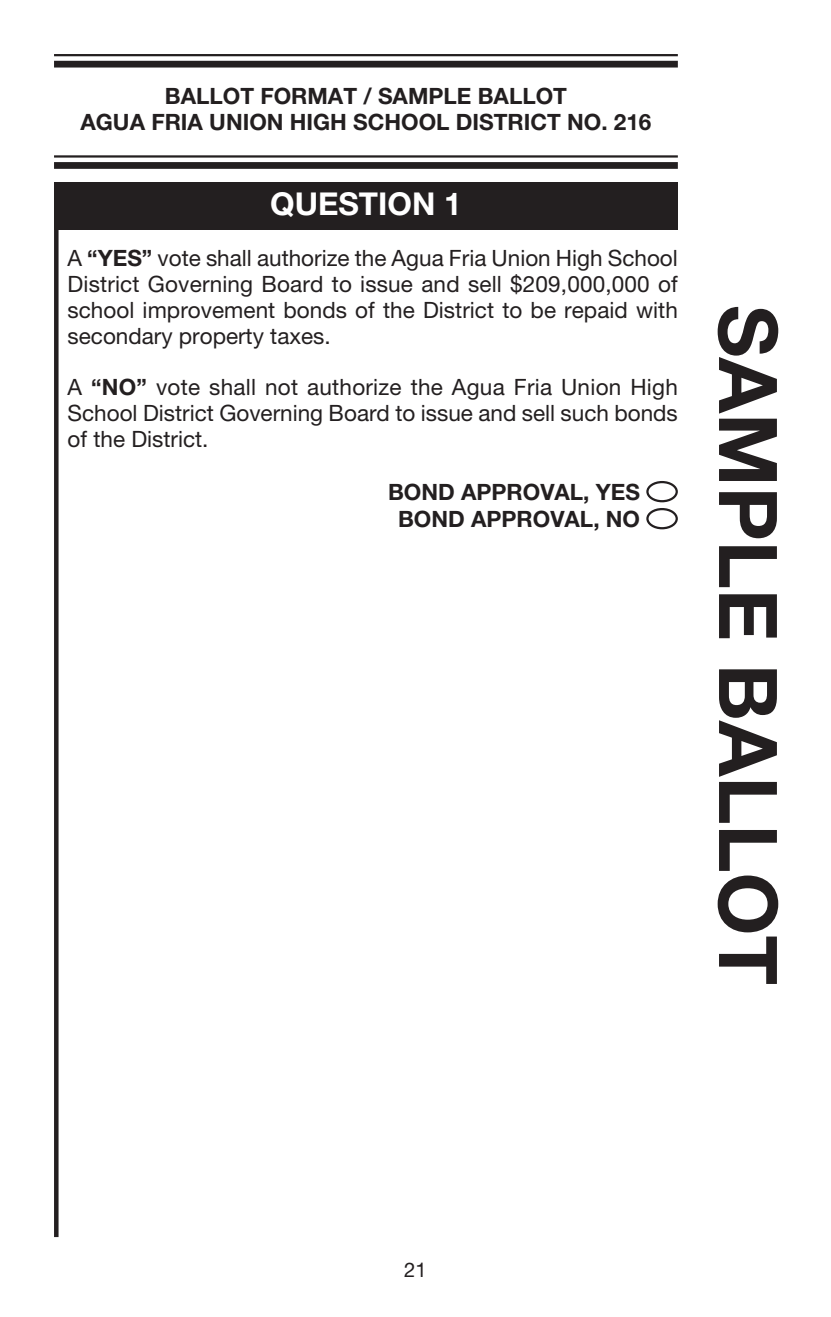
<style>
.page{position:relative;width:831px;height:1317px;background:#fff}
.page>*{position:absolute;margin:0;border:0;box-sizing:border-box;transform-origin:0 0}
.t1{font:700 81px "Helvetica Neue LT Std";color:#231f20}
.t2{font:700 31.5px "Helvetica Neue LT Std";color:#fff}
.t3{font:22.5px/25.9px "Helvetica Neue LT Std";color:#231f20;text-align:justify}
.t4{font:700 22.5px/25.9px "Helvetica Neue LT Std";color:#231f20;text-align:center}
.t5{font:20.25px "Helvetica Neue LT Std";color:#231f20}
.s1{font-weight:700}
</style>
<div class="page">
<hr style="left:54px;top:54px;width:623px;height:2px;background:#231f20">
<div style="left:54px;top:61px;width:623px;height:7px;background:#231f20"></div>
<hr style="left:54px;top:155px;width:623px;height:3px;background:#231f20">
<div style="left:54px;top:162px;width:623px;height:7px;background:#231f20"></div>
<div style="left:54px;top:182px;width:623px;height:48px;background:#231f20"></div>
<svg style="left:646px;top:481px;width:31px;height:21px"></svg>
<svg style="left:646px;top:508px;width:31px;height:21px"></svg>
<hr style="left:54px;top:183px;width:4px;height:1053px;background:#231f20">
<p class="t4" style="left:80px;top:85px;width:572px">BALLOT FORMAT / SAMPLE BALLOT<br>AGUA FRIA UNION HIGH SCHOOL DISTRICT NO. 216</p>
<h2 class="t2" style="left:270px;top:192px;width:193px">QUESTION 1</h2>
<p class="t3" style="left:67px;top:247px;width:611px">A <span class="s1">“YES”</span> vote shall authorize the Agua Fria Union High School District Governing Board to issue and sell $209,000,000 of school improvement bonds of the District to be repaid with secondary property taxes.</p>
<p class="t3" style="left:67px;top:376px;width:611px">A <span class="s1">“NO”</span> vote shall not authorize the Agua Fria Union High School District Governing Board to issue and sell such bonds of the District.</p>
<p class="t4" style="left:388px;top:480px;width:253px;line-height:27px">BOND APPROVAL, YES<br>BOND APPROVAL, NO</p>
<h1 class="t1" style="left:776px;top:305px;width:681px;rotate:90deg">SAMPLE BALLOT</h1>
<p class="t5" style="left:404px;top:1262px;width:24px">21</p>
</div>
